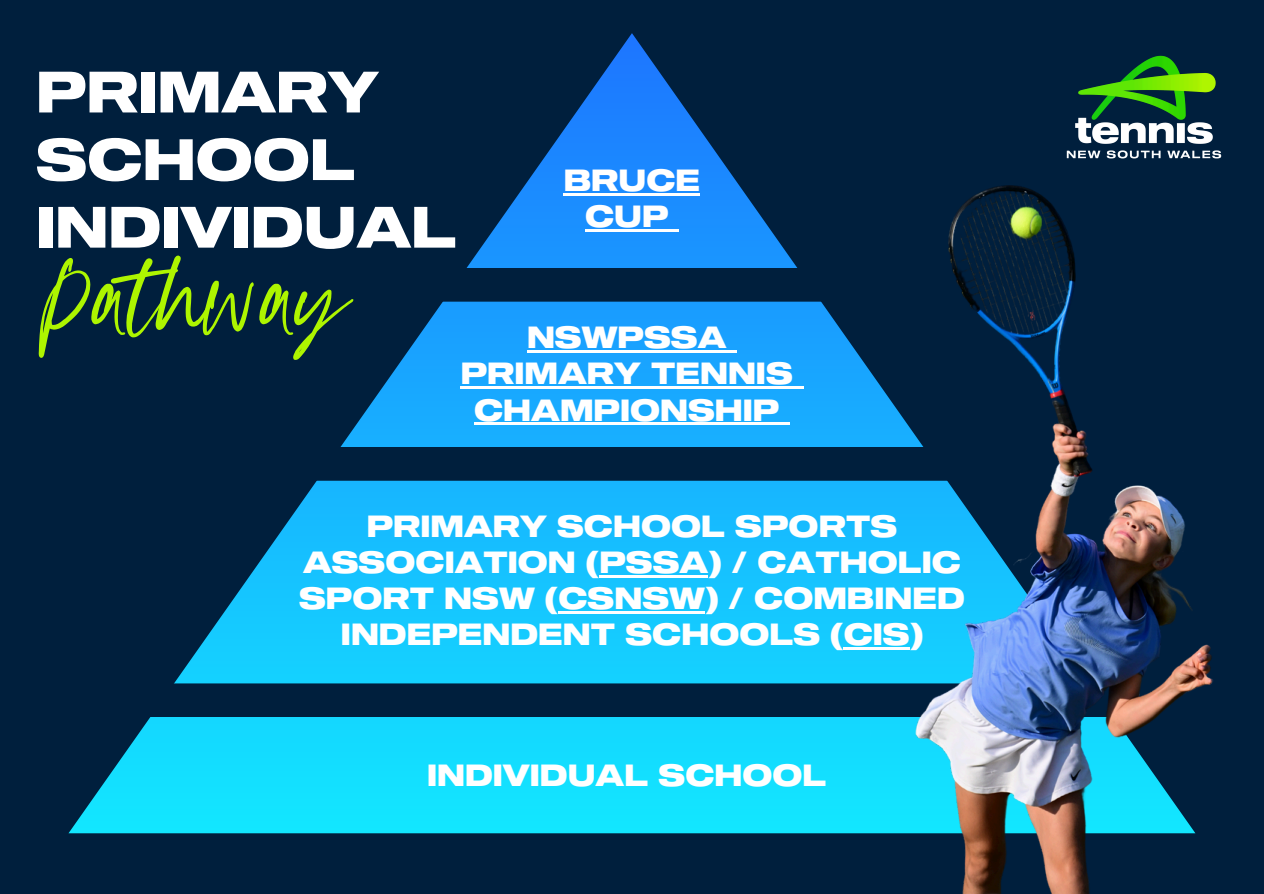
<style>
.page{position:relative;width:1264px;height:894px;background:#fff}
.page>*{position:absolute;margin:0;border:0;box-sizing:border-box;transform-origin:0 0}
.t1{font:109.05px "Goldney";color:#aef500}
.t2{font:57px/67.5px "Sequel 100 Wide 85";color:#fff}
.t3{font:30px/36px "Sequel 100 Wide 85";color:#fff;text-align:center}
</style>
<div class="page">
<div style="left:0;top:0;width:1263px;height:893px;background:#001f3d"></div>
<svg style="left:68px;top:33px;width:690px;height:800px"></svg>
<svg style="left:259px;top:268px;width:499px;height:33px"></svg>
<svg style="left:241px;top:447px;width:517px;height:33px"></svg>
<svg style="left:74px;top:683px;width:684px;height:34px"></svg>
<img style="left:1086px;top:55px;width:130px;height:34px">
<img style="left:758px;top:89px;width:464px;height:804px">
<hr style="left:599px;top:575px;width:109px;height:2px;background:#fff">
<hr style="left:558px;top:611px;width:147px;height:2px;background:#fff">
<hr style="left:843px;top:647px;width:66px;height:2px;background:#fff">
<hr style="left:527px;top:350px;width:199px;height:3px;background:#fff">
<svg style="left:726px;top:350px;width:11px;height:3px"></svg>
<hr style="left:460px;top:386px;width:333px;height:3px;background:#fff">
<svg style="left:793px;top:386px;width:10px;height:3px"></svg>
<hr style="left:474px;top:422px;width:305px;height:3px;background:#fff">
<svg style="left:779px;top:422px;width:10px;height:3px"></svg>
<hr style="left:564px;top:193px;width:136px;height:2px;background:#fff">
<hr style="left:585px;top:229px;width:83px;height:2px;background:#fff">
<svg style="left:668px;top:229px;width:10px;height:2px"></svg>
<p class="t2" style="left:36px;top:56px;width:422px">PRIMARY<br>SCHOOL<br>INDIVIDUAL</p>
<h2 class="t1" style="left:36px;top:239px;width:315px">Pathway</h2>
<p class="t3" style="left:564px;top:161px;width:138px">BRUCE</p>
<p class="t3" style="left:585px;top:197px;width:85px">CUP</p>
<p class="t3" style="left:527px;top:318px;width:201px">NSWPSSA</p>
<p class="t3" style="left:460px;top:354px;width:334px">PRIMARY TENNIS</p>
<p class="t3" style="left:474px;top:390px;width:307px">CHAMPIONSHIP</p>
<p class="t3" style="left:299px;top:507px;width:667px">PRIMARY SCHOOL SPORTS<br>ASSOCIATION (PSSA) / CATHOLIC<br>SPORT NSW (CSNSW) / COMBINED<br>INDEPENDENT SCHOOLS (CIS)</p>
<p class="t3" style="left:427px;top:756px;width:401px">INDIVIDUAL SCHOOL</p>
</div>
